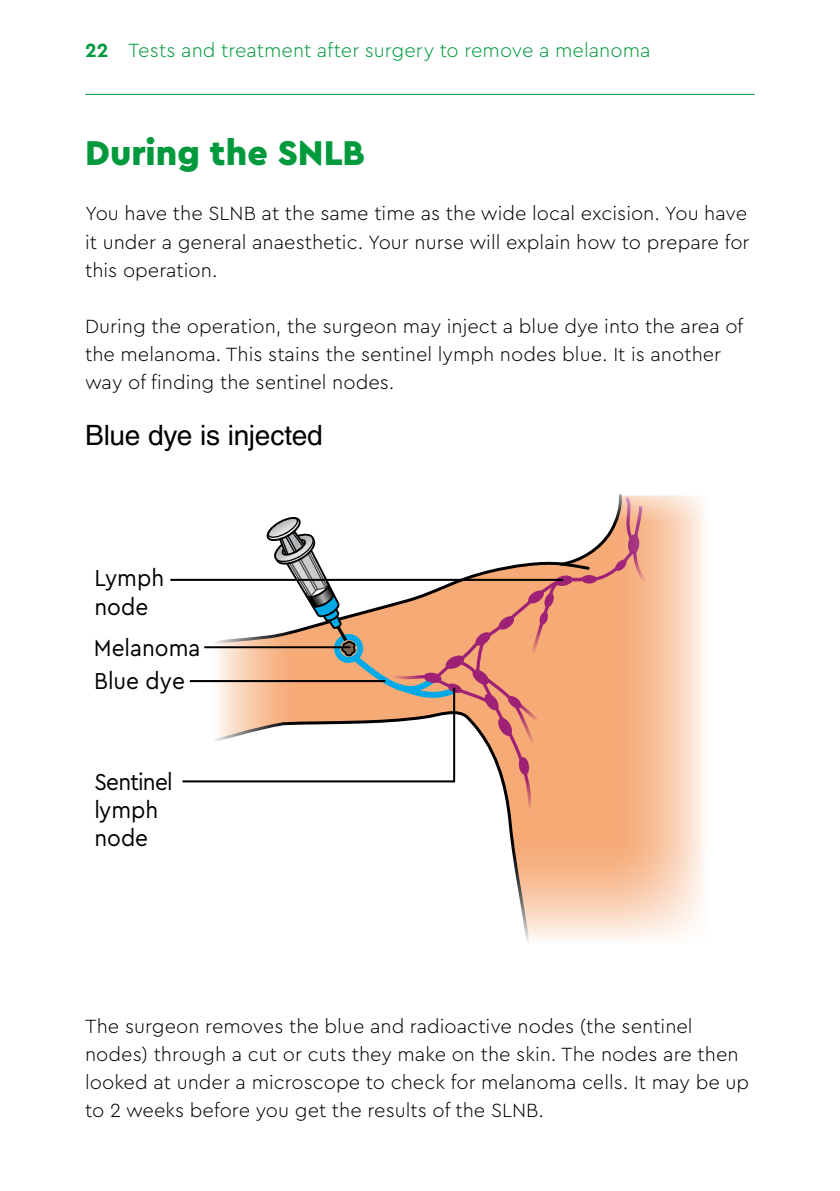
<style>
.page{position:relative;width:840px;height:1191px;background:#fff}
.page>*{position:absolute;margin:0;border:0;box-sizing:border-box;transform-origin:0 0}
.t1{font:900 36px "Cera Pro Macmillan";color:#009a3d}
.t2{font:28px "Helvetica LT Pro";letter-spacing:-.01em;color:#000}
.t3{font:24.2px/28.2px "Cera Pro Macmillan";color:#000;scale:.94 1}
.t4{font:24.2px/28.2px "Cera Pro Macmillan";letter-spacing:-.035em;color:#000;scale:.94 1}
.t5{font:300 20px/28px "Cera Pro Macmillan";color:#000}
.t6{font:300 20px "Cera Pro Macmillan";letter-spacing:.005em;color:#009a3d}
.s1{font-weight:700}
</style>
<div class="page">
<hr style="left:85px;top:94px;width:669px;height:1px;background:#009a3d">
<svg style="left:190px;top:517px;width:416px;height:293px"></svg>
<svg style="left:189px;top:611px;width:124px;height:144px"></svg>
<svg style="left:508px;top:819px;width:98px;height:123px;background:#f3c4a3"></svg>
<svg style="left:606px;top:539px;width:99px;height:401px;background:#f7c5a4"></svg>
<svg style="left:593px;top:494px;width:112px;height:45px"></svg>
<hr style="left:190px;top:680px;width:195px;height:2px;background:#000">
<hr style="left:170px;top:579px;width:393px;height:2px;background:#000">
<hr style="left:204px;top:646px;width:146px;height:2px;background:#000">
<hr style="left:182px;top:780px;width:272px;height:2px;background:#000">
<hr style="left:453px;top:687px;width:2px;height:94px;background:#000">
<p class="t6" style="left:85px;top:35px;width:566px"><span class="s1">22</span> Tests and treatment after surgery to remove a melanoma</p>
<h1 class="t1" style="left:85px;top:124px;width:281px">During the SNLB</h1>
<p class="t5" style="left:85px;top:198px;width:665px">You have the SLNB at the same time as the wide local excision. You have it under a general anaesthetic. Your nurse will explain how to prepare for this operation.</p>
<p class="t5" style="left:85px;top:310px;width:659px">During the operation, the surgeon may inject a blue dye into the area of the melanoma. This stains the sentinel lymph nodes blue. It is another way of finding the sentinel nodes.</p>
<h2 class="t2" style="left:85px;top:418px;width:239px">Blue dye is injected</h2>
<p class="t3" style="left:94px;top:562px;width:76px">Lymph node</p>
<p class="t3" style="left:94px;top:631px;width:115px">Melanoma</p>
<p class="t3" style="left:94px;top:665px;width:98px">Blue dye</p>
<p class="t4" style="left:94px;top:766px;width:85px">Sentinel lymph node</p>
<p class="t5" style="left:85px;top:1010px;width:665px">The surgeon removes the blue and radioactive nodes (the sentinel nodes) through a cut or cuts they make on the skin. The nodes are then looked at under a microscope to check for melanoma cells. It may be up to 2 weeks before you get the results of the SLNB.</p>
</div>
